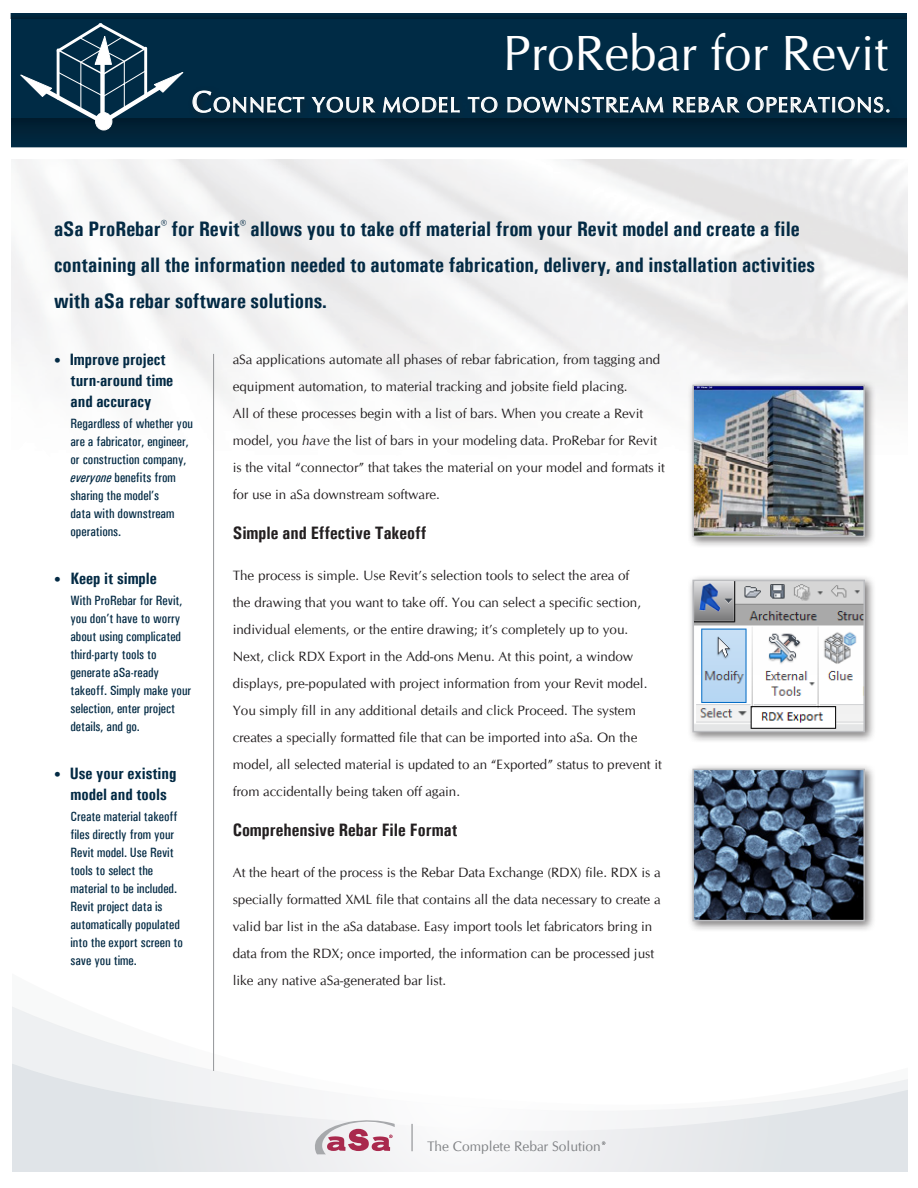
<style>
.page{position:relative;width:918px;height:1188px;background:#fff}
.page>*{position:absolute;margin:0;border:0;box-sizing:border-box;transform-origin:0 0}
.t1{font:49.5px "CG Omega";color:#fff}
.t2{font:700 condensed 21px/36px "Univers";color:#032a44}
.t3{font:21px "CG Omega";letter-spacing:.05em;color:#fff}
.t4{font:700 condensed 18px "Univers";color:#231f20}
.t5{font:700 condensed 16.5px/21px "Univers";color:#032a44}
.t6{font:13.8px "CG Omega";color:#808285}
.t7{font:13.5px/27px "CG Omega";color:#231f20}
.t8{font:500 condensed 13.5px/18px "Univers";color:#032a44}
.s1{font-size:30px}
.s2{font-style:italic;font-size:13.5px}
.s3{font-style:italic}
.s4{font-weight:500;font-style:italic;font-size:13.5px}
</style>
<div class="page">
<svg style="left:13px;top:1112px;width:895px;height:60px"></svg>
<svg style="left:13px;top:1007px;width:895px;height:105px"></svg>
<div style="left:11px;top:14px;width:896px;height:133px;background:#002b45"></div>
<hr style="left:213px;top:354px;width:1px;height:717px;background:#939598">
<div style="left:11px;top:118px;width:896px;height:29px;background:#01253a"></div>
<div style="left:11px;top:14px;width:896px;height:5px;background:#01253a"></div>
<svg style="left:314px;top:1119px;width:81px;height:35px"></svg>
<svg style="left:412px;top:1124px;width:1px;height:27px"></svg>
<div style="left:188px;top:86px;width:712px;height:37px;background:#231f20;opacity:.75"></div>
<svg style="left:192px;top:90px;width:113px;height:23px"></svg>
<svg style="left:312px;top:97px;width:63px;height:16px"></svg>
<svg style="left:383px;top:97px;width:77px;height:16px"></svg>
<svg style="left:467px;top:97px;width:31px;height:16px"></svg>
<svg style="left:507px;top:97px;width:157px;height:16px"></svg>
<svg style="left:673px;top:97px;width:66px;height:16px"></svg>
<svg style="left:747px;top:97px;width:143px;height:16px"></svg>
<svg style="left:20px;top:23px;width:164px;height:105px"></svg>
<div style="left:96px;top:113px;width:16px;height:17px;background:#fff;border-radius:50%"></div>
<div style="left:95px;top:112px;width:17px;height:18px;border:1px solid #fff;border-radius:50%"></div>
<div style="left:687px;top:574px;width:189px;height:169px;background:#231f20;opacity:.6"></div>
<img style="left:695px;top:583px;width:167px;height:146px">
<div style="left:692px;top:580px;width:173px;height:152px;border:2px solid #bcbdc0"></div>
<div style="left:687px;top:763px;width:189px;height:169px;background:#231f20;opacity:.6"></div>
<img style="left:695px;top:772px;width:167px;height:146px">
<div style="left:692px;top:769px;width:173px;height:152px;border:2px solid #bcbdc0"></div>
<div style="left:687px;top:379px;width:189px;height:169px;background:#231f20;opacity:.6"></div>
<img style="left:695px;top:388px;width:167px;height:146px">
<div style="left:692px;top:385px;width:173px;height:152px;border:2px solid #bcbdc0"></div>
<h1 class="t1" style="left:503px;top:24px;width:386px">ProRebar for Revit</h1>
<h2 class="t3" style="left:192px;top:92px;width:700px"><span class="s1">C</span>ONNECT YOUR MODEL TO DOWNSTREAM REBAR OPERATIONS.</h2>
<h2 class="t2" style="left:54px;top:211px;width:762px">aSa ProRebar<sup>®</sup> for Revit<sup>®</sup> allows you to take off material from your Revit model and create a file containing all the information needed to automate fabrication, delivery, and installation activities with aSa rebar software solutions.</h2>
<p class="t5" style="left:71px;top:349px;width:104px;text-indent:-17px"><span class="s2">•</span> Improve project turn-around time and accuracy</p>
<p class="t8" style="left:70px;top:415px;width:124px">Regardless of whether you are a fabricator, engineer, or construction company, <span class="s3">everyone</span> benefits from sharing the model’s<br>data with downstream operations.</p>
<p class="t5" style="left:54px;top:568px;width:104px"><span class="s4">•</span> Keep it simple</p>
<p class="t8" style="left:70px;top:592px;width:122px">With ProRebar for Revit, you don’t have to worry about using complicated third-party tools to generate aSa-ready takeoff. Simply make your selection, enter project details, and go.</p>
<p class="t5" style="left:54px;top:763px;width:124px;text-align:center"><span class="s4">•</span> Use your existing model and tools</p>
<p class="t8" style="left:70px;top:808px;width:114px">Create material takeoff files directly from your<br>Revit model. Use Revit tools to select the material to be included.<br>Revit project data is automatically populated into the export screen to save you time.</p>
<p class="t7" style="left:233px;top:346px;width:434px">aSa applications automate all phases of rebar fabrication, from tagging and equipment automation, to material tracking and jobsite field placing.<br>All of these processes begin with a list of bars. When you create a Revit model, you <span class="s3">have</span> the list of bars in your modeling data. ProRebar for Revit is the vital “connector” that takes the material on your model and formats it for use in aSa downstream software.</p>
<h3 class="t4" style="left:233px;top:522px;width:195px">Simple and Effective Takeoff</h3>
<p class="t7" style="left:233px;top:562px;width:431px">The process is simple. Use Revit’s selection tools to select the area of<br>the drawing that you want to take off. You can select a specific section, individual elements, or the entire drawing; it’s completely up to you.<br>Next, click RDX Export in the Add-ons Menu. At this point, a window displays, pre-populated with project information from your Revit model.<br>You simply fill in any additional details and click Proceed. The system creates a specially formatted file that can be imported into aSa. On the model, all selected material is updated to an “Exported” status to prevent it from accidentally being taken off again.</p>
<h3 class="t4" style="left:233px;top:819px;width:226px">Comprehensive Rebar File Format</h3>
<p class="t7" style="left:233px;top:859px;width:429px">At the heart of the process is the Rebar Data Exchange (RDX) file. RDX is a specially formatted XML file that contains all the data necessary to create a valid bar list in the aSa database. Easy import tools let fabricators bring in data from the RDX; once imported, the information can be processed just like any native aSa-generated bar list.</p>
<p class="t6" style="left:427px;top:1138px;width:175px">The Complete Rebar Solution</p>
</div>
